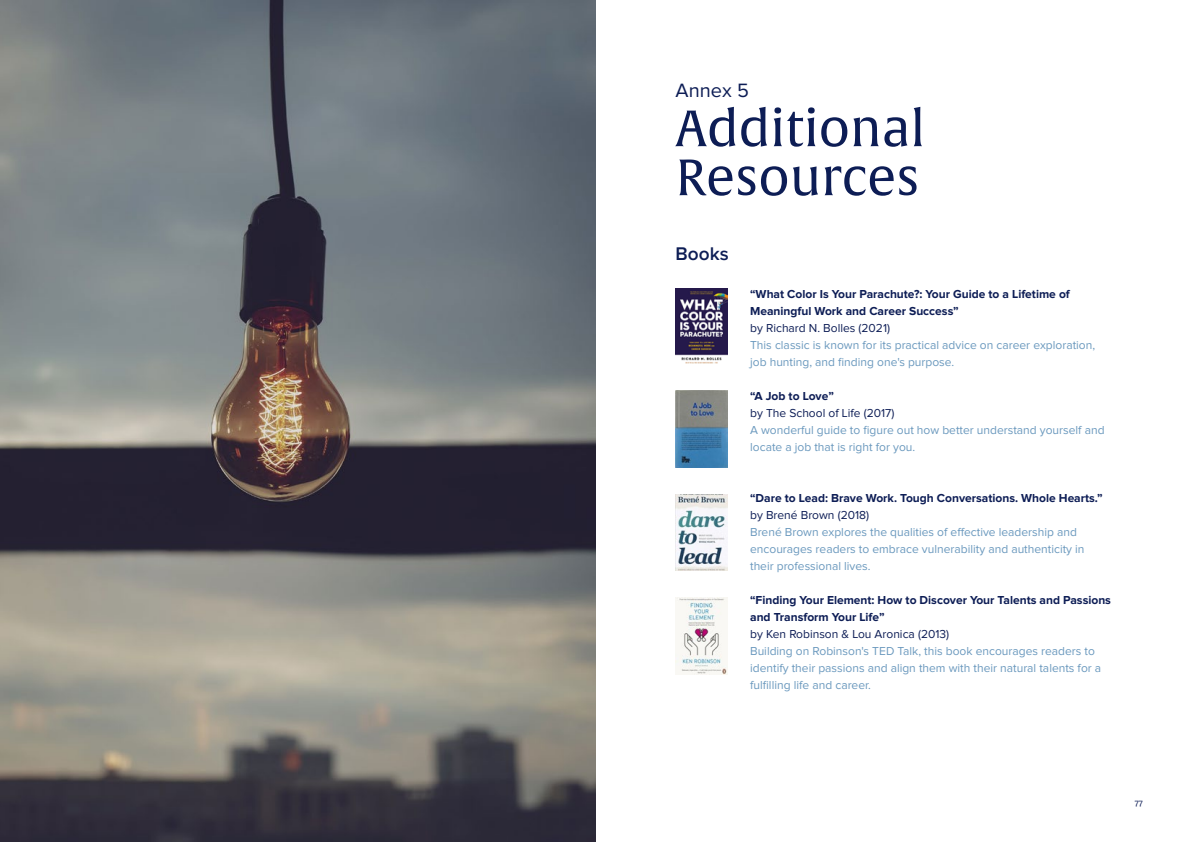
<style>
.page{position:relative;width:1191px;height:842px;background:#fff}
.page>*{position:absolute;margin:0;border:0;box-sizing:border-box;transform-origin:0 0}
.t1{font:50px/49px "Alverata";color:#0d1d55}
.t2{font:20px "Proxima Nova";color:#0d1d55}
.t3{font:600 19px "Proxima Nova";color:#0d1d55}
.t4{font:12px/17px "Proxima Nova";color:#6b99be}
.t5{font:700 12px/17px "Proxima Nova";color:#0d1d55}
.t6{font:12px "Proxima Nova";color:#0d1d55}
.t7{font:8px "Alverata";color:#0d1d55}
</style>
<div class="page">
<img style="left:0;top:0;width:595px;height:842px">
<img style="left:675px;top:288px;width:52px;height:76px">
<img style="left:675px;top:391px;width:52px;height:76px">
<img style="left:675px;top:494px;width:52px;height:77px">
<img style="left:675px;top:597px;width:52px;height:77px">
<h2 class="t2" style="left:675px;top:79px;width:75px">Annex 5</h2>
<h1 class="t1" style="left:675px;top:105px;width:251px">Additional<br>Resources</h1>
<h3 class="t3" style="left:675px;top:243px;width:55px">Books</h3>
<p class="t5" style="left:750px;top:286px;width:321px">“What Color Is Your Parachute?: Your Guide to a Lifetime of<br>Meaningful Work and Career Success”</p>
<p class="t6" style="left:750px;top:321px;width:141px">by Richard N. Bolles (2021)</p>
<p class="t4" style="left:750px;top:337px;width:346px">This classic is known for its practical advice on career exploration, job hunting, and finding one's purpose.</p>
<p class="t5" style="left:750px;top:388px;width:85px">“A Job to Love”</p>
<p class="t6" style="left:750px;top:406px;width:146px">by The School of Life (2017)</p>
<p class="t4" style="left:750px;top:422px;width:356px">A wonderful guide to figure out how better understand yourself and locate a job that is right for you.</p>
<p class="t5" style="left:750px;top:490px;width:354px">“Dare to Lead: Brave Work. Tough Conversations. Whole Hearts.”</p>
<p class="t6" style="left:750px;top:508px;width:120px">by Brené Brown (2018)</p>
<p class="t4" style="left:750px;top:524px;width:336px">Brené Brown explores the qualities of effective leadership and encourages readers to embrace vulnerability and authenticity in their professional lives.</p>
<p class="t5" style="left:750px;top:592px;width:362px">“Finding Your Element: How to Discover Your Talents and Passions and Transform Your Life”</p>
<p class="t6" style="left:750px;top:627px;width:200px">by Ken Robinson &amp; Lou Aronica (2013)</p>
<p class="t4" style="left:750px;top:643px;width:353px">Building on Robinson's TED Talk, this book encourages readers to identify their passions and align them with their natural talents for a fulfilling life and career.</p>
<p class="t7" style="left:1134px;top:798px;width:10px">77</p>
</div>
